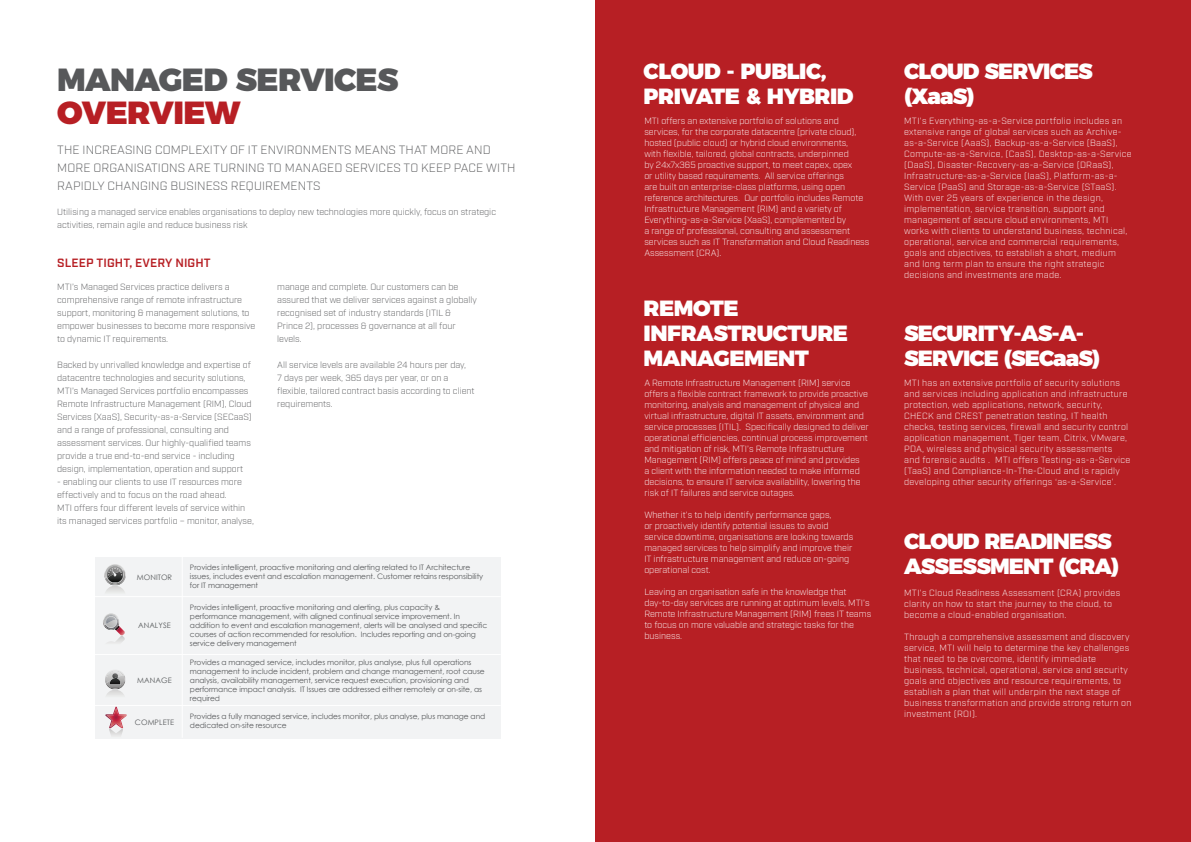
<style>
.page{position:relative;width:1191px;height:842px;background:#fff}
.page>*{position:absolute;margin:0;border:0;box-sizing:border-box;transform-origin:0 0}
.t1{font:900 32px "Montserrat";letter-spacing:-.02em;color:#57585a}
.t2{font:900 32px "Montserrat";letter-spacing:-.02em;color:#b71f24}
.t3{font:900 22px/25px "Montserrat";letter-spacing:-.04em;color:#fff}
.t4{font:900 22px/25px "Montserrat";letter-spacing:-.02em;color:#fff}
.t5{font:300 12px/18px "Industry";letter-spacing:.01em;color:#57585a}
.t6{font:600 12px "Industry";letter-spacing:.01em;color:#b71f24}
.t7{font:300 9px/11px "Industry";letter-spacing:.03em;color:#fff}
.t8{font:300 9px/11px "Industry";color:#fff}
.t9{font:300 9px/13px "Industry";color:#57585a}
.t10{font:7.5px/9px "Century Gothic";letter-spacing:-.01em;color:#585a5c}
.t11{font:7.5px "Century Gothic";letter-spacing:.01em;color:#585a5c}
</style>
<div class="page">
<div style="left:595px;top:0;width:596px;height:842px;background:#b71f24"></div>
<div style="left:95px;top:557px;width:405px;height:181px;background:#f2f3f4"></div>
<hr style="left:182px;top:557px;width:1px;height:181px;background:#fff">
<hr style="left:95px;top:596px;width:405px;height:1px;background:#fff">
<hr style="left:95px;top:705px;width:405px;height:1px;background:#fff">
<hr style="left:95px;top:654px;width:405px;height:1px;background:#fff">
<img style="left:105px;top:707px;width:22px;height:21px">
<img style="left:109px;top:729px;width:14px;height:7px">
<img style="left:104px;top:564px;width:22px;height:28px">
<img style="left:105px;top:565px;width:20px;height:19px">
<img style="left:105px;top:565px;width:19px;height:14px">
<img style="left:106px;top:566px;width:17px;height:17px">
<img style="left:107px;top:567px;width:16px;height:15px">
<img style="left:108px;top:567px;width:14px;height:10px">
<img style="left:108px;top:568px;width:14px;height:7px">
<svg style="left:104px;top:614px;width:21px;height:21px"></svg>
<img style="left:108px;top:636px;width:17px;height:7px">
<img style="left:106px;top:683px;width:18px;height:5px">
<img style="left:105px;top:670px;width:19px;height:13px">
<img style="left:106px;top:690px;width:18px;height:6px">
<p class="t1" style="left:57px;top:53px;width:342px">MANAGED SERVICES</p>
<p class="t2" style="left:57px;top:86px;width:185px">OVERVIEW</p>
<p class="t5" style="left:57px;top:141px;width:460px">THE INCREASING COMPLEXITY OF IT ENVIRONMENTS MEANS THAT MORE AND<br>MORE ORGANISATIONS ARE TURNING TO MANAGED SERVICES TO KEEP PACE WITH<br>RAPIDLY CHANGING BUSINESS REQUIREMENTS</p>
<p class="t9" style="left:57px;top:206px;width:440px">Utilising a managed service enables organisations to deploy new technologies more quickly, focus on strategic activities, remain agile and reduce business risk</p>
<p class="t6" style="left:57px;top:256px;width:155px">SLEEP TIGHT, EVERY NIGHT</p>
<p class="t9" style="left:57px;top:281px;width:200px">MTI’s Managed Services practice delivers a comprehensive range of remote infrastructure support, monitoring &amp; management solutions, to empower businesses to become more responsive to dynamic IT requirements.</p>
<p class="t9" style="left:57px;top:359px;width:196px">Backed by unrivalled knowledge and expertise of datacentre technologies and security solutions, MTI’s Managed Services portfolio encompasses Remote Infrastructure Management (RIM), Cloud Services (XaaS), Security-as-a-Service (SECaaS) and a range of professional, consulting and assessment services. Our highly-qualified teams provide a true end-to-end service - including design, implementation, operation and support</p>
<p class="t9" style="left:57px;top:476px;width:186px">- enabling our clients to use IT resources more effectively and to focus on the road ahead.</p>
<p class="t9" style="left:57px;top:502px;width:198px">MTI offers four different levels of service within its managed services portfolio – monitor, analyse,</p>
<p class="t9" style="left:277px;top:281px;width:201px">manage and complete. Our customers can be assured that we deliver services against a globally recognised set of industry standards (ITIL &amp; Prince 2), processes &amp; governance at all four levels.</p>
<p class="t9" style="left:277px;top:359px;width:199px">All service levels are available 24 hours per day,<br>7 days per week, 365 days per year, or on a flexible, tailored contract basis according to client requirements.</p>
<p class="t11" style="left:137px;top:572px;width:37px">MONITOR</p>
<p class="t11" style="left:138px;top:620px;width:34px">ANALYSE</p>
<p class="t10" style="left:137px;top:676px;width:36px">MANAGE</p>
<p class="t11" style="left:135px;top:717px;width:41px">COMPLETE</p>
<p class="t10" style="left:190px;top:563px;width:295px">Provides intelligent, proactive monitoring and alerting related to IT Architecture issues, includes event and escalation management. Customer retains responsibility for IT management</p>
<p class="t10" style="left:190px;top:603px;width:299px">Provides intelligent, proactive monitoring and alerting, plus capacity &amp; performance management, with aligned continual service improvement. In addition to event and escalation management, alerts will be analysed and specific courses of action recommended for resolution. Includes reporting and on-going service delivery management</p>
<p class="t10" style="left:190px;top:657px;width:296px">Provides a managed service, includes monitor, plus analyse, plus full operations management to include incident, problem and change management, root cause analysis, availability management, service request execution, provisioning and performance impact analysis. IT Issues are addressed either remotely or on-site, as required</p>
<p class="t10" style="left:190px;top:712px;width:297px">Provides a fully managed service, includes monitor, plus analyse, plus manage and dedicated on-site resource</p>
<p class="t4" style="left:643px;top:57px;width:211px">CLOUD - PUBLIC,<br>PRIVATE &amp; HYBRID</p>
<p class="t8" style="left:644px;top:116px;width:226px">MTI offers an extensive portfolio of solutions and services, for the corporate datacentre (private cloud), hosted (public cloud) or hybrid cloud environments,<br>with flexible, tailored, global contracts, underpinned<br>by 24x7x365 proactive support, to meet capex, opex<br>or utility based requirements. All service offerings<br>are built on enterprise-class platforms, using open reference architectures. Our portfolio includes Remote Infrastructure Management (RIM) and a variety of Everything-as-a-Service (XaaS), complemented by<br>a range of professional, consulting and assessment services such as IT Transformation and Cloud Readiness Assessment (CRA).</p>
<p class="t4" style="left:643px;top:294px;width:206px">REMOTE<br>INFRASTRUCTURE<br>MANAGEMENT</p>
<p class="t8" style="left:644px;top:377px;width:226px">A Remote Infrastructure Management (RIM) service offers a flexible contract framework to provide proactive monitoring, analysis and management of physical and virtual infrastructure, digital IT assets, environment and service processes (ITIL). Specifically designed to deliver operational efficiencies, continual process improvement and mitigation of risk, MTI’s Remote Infrastructure Management (RIM) offers peace of mind and provides<br>a client with the information needed to make informed decisions, to ensure IT service availability, lowering the risk of IT failures and service outages.</p>
<p class="t8" style="left:644px;top:509px;width:210px">Whether it’s to help identify performance gaps,<br>or proactively identify potential issues to avoid service downtime, organisations are looking towards managed services to help simplify and improve their IT infrastructure management and reduce on-going operational cost.</p>
<p class="t8" style="left:644px;top:586px;width:228px">Leaving an organisation safe in the knowledge that day-to-day services are running at optimum levels, MTI’s Remote Infrastructure Management (RIM) frees IT teams to focus on more valuable and strategic tasks for the business.</p>
<p class="t3" style="left:904px;top:57px;width:190px">CLOUD SERVICES (XaaS)</p>
<p class="t7" style="left:904px;top:116px;width:229px">MTI’s Everything-as-a-Service portfolio includes an extensive range of global services such as Archive&shy;as-a-Service (AaaS), Backup-as-a-Service (BaaS), Compute-as-a-Service, (CaaS), Desktop-as-a-Service (DaaS), Disaster-Recovery-as-a-Service (DRaaS), Infrastructure-as-a-Service (IaaS), Platform-as-a-Service (PaaS) and Storage-as-a-Service (STaaS).<br>With over 25 years of experience in the design, implementation, service transition, support and management of secure cloud environments, MTI works with clients to understand business, technical, operational, service and commercial requirements, goals and objectives, to establish a short, medium and long term plan to ensure the right strategic decisions and investments are made.</p>
<p class="t3" style="left:904px;top:319px;width:198px">SECURITY-AS-A-<br>SERVICE (SECaaS)</p>
<p class="t7" style="left:904px;top:378px;width:227px">MTI has an extensive portfolio of security solutions and services including application and infrastructure protection, web applications, network, security, CHECK and CREST penetration testing, IT health checks, testing services, firewall and security control application management, Tiger team, Citrix, VMware, PDA, wireless and physical security assessments<br>and forensic audits . MTI offers Testing-as-a-Service (TaaS) and Compliance-In-The-Cloud and is rapidly developing other security offerings ‘as-a-Service’.</p>
<p class="t3" style="left:904px;top:527px;width:217px">CLOUD READINESS<br>ASSESSMENT (CRA)</p>
<p class="t7" style="left:904px;top:587px;width:217px">MTI’s Cloud Readiness Assessment (CRA) provides clarity on how to start the journey to the cloud, to become a cloud-enabled organisation.</p>
<p class="t7" style="left:904px;top:631px;width:229px">Through a comprehensive assessment and discovery service, MTI will help to determine the key challenges that need to be overcome, identify immediate business, technical, operational, service and security goals and objectives and resource requirements, to establish a plan that will underpin the next stage of business transformation and provide strong return on investment (ROI).</p>
</div>
